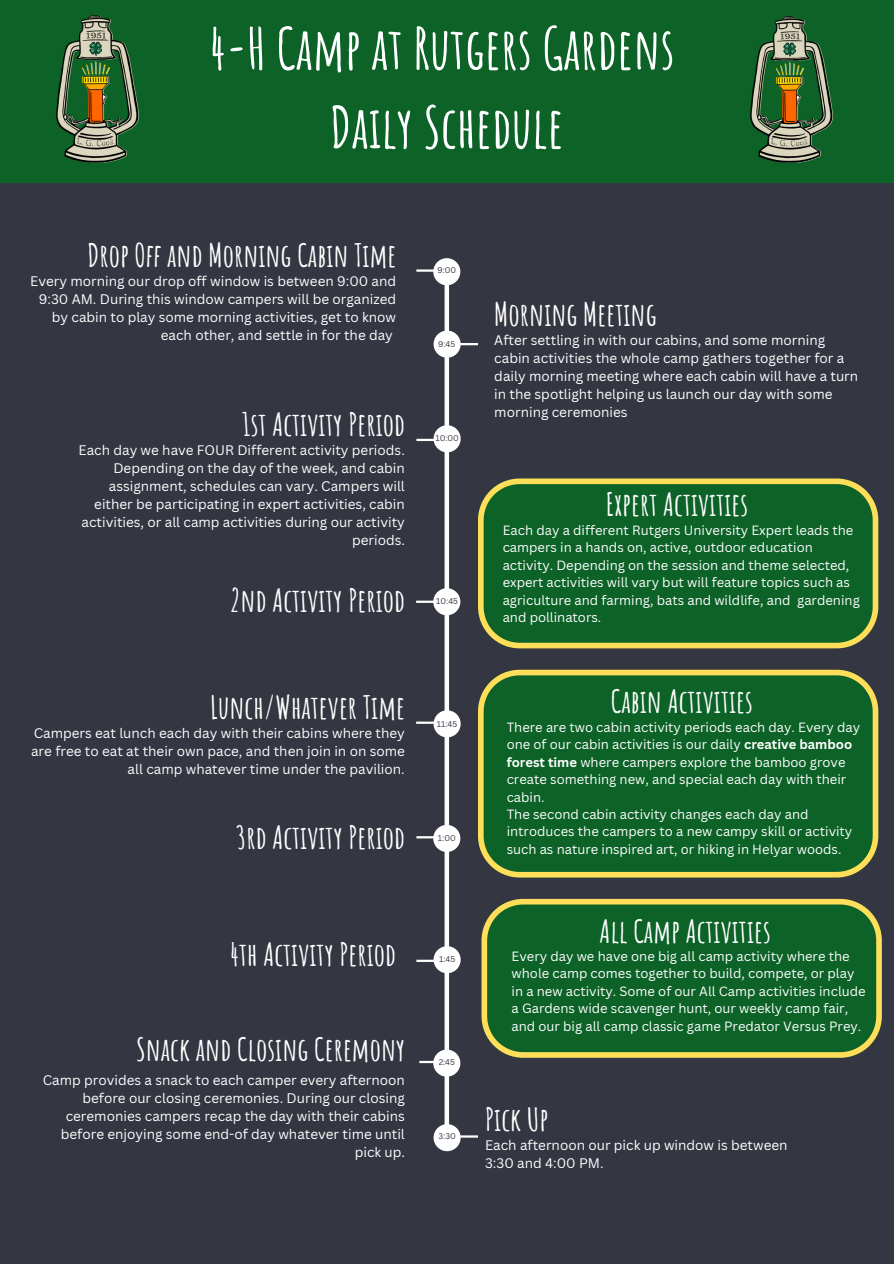
<style>
.page{position:relative;width:894px;height:1264px;background:#fff}
.page>*{position:absolute;margin:0;border:0;box-sizing:border-box;transform-origin:0 0}
.t1{font:700 57px "Amatic SC";color:#fff}
.t2{font:700 31.5px "Amatic SC";color:#fff}
.t3{font:13.5px/18px "Canva Sans";color:#fff;text-align:right}
.t4{font:13.05px/17.4px "Canva Sans";color:#fff}
.t5{font:8.1px "Canva Sans";color:#343641}
.s1{font-weight:700}
</style>
<div class="page">
<div style="left:0;top:0;width:893px;height:1263px;background:#343641"></div>
<div style="left:0;top:0;width:893px;height:182px;background:#0c6227"></div>
<div style="left:444px;top:272px;width:5px;height:865px;background:#fff"></div>
<div style="left:433px;top:258px;width:27px;height:27px;background:#fff;border-radius:50%"></div>
<div style="left:433px;top:1124px;width:27px;height:27px;background:#fff;border-radius:50%"></div>
<div style="left:433px;top:330px;width:27px;height:28px;background:#fff;border-radius:50%"></div>
<div style="left:433px;top:425px;width:27px;height:27px;background:#fff;border-radius:50%"></div>
<div style="left:433px;top:588px;width:27px;height:27px;background:#fff;border-radius:50%"></div>
<div style="left:433px;top:710px;width:27px;height:27px;background:#fff;border-radius:50%"></div>
<div style="left:433px;top:824px;width:27px;height:28px;background:#fff;border-radius:50%"></div>
<div style="left:433px;top:946px;width:27px;height:27px;background:#fff;border-radius:50%"></div>
<div style="left:433px;top:1049px;width:27px;height:27px;background:#fff;border-radius:50%"></div>
<hr style="left:416px;top:439px;width:25px;height:2px;background:#fff">
<hr style="left:452px;top:343px;width:26px;height:2px;background:#fff">
<hr style="left:416px;top:269px;width:25px;height:3px;background:#fff">
<hr style="left:416px;top:600px;width:25px;height:3px;background:#fff">
<hr style="left:416px;top:721px;width:25px;height:2px;background:#fff">
<hr style="left:416px;top:836px;width:25px;height:2px;background:#fff">
<hr style="left:416px;top:959px;width:25px;height:2px;background:#fff">
<hr style="left:419px;top:1060px;width:25px;height:3px;background:#fff">
<hr style="left:452px;top:1135px;width:26px;height:2px;background:#fff">
<svg style="left:478px;top:478px;width:400px;height:170px"></svg>
<svg style="left:478px;top:669px;width:400px;height:208px"></svg>
<svg style="left:481px;top:898px;width:400px;height:159px"></svg>
<img style="left:56px;top:15px;width:84px;height:148px">
<img style="left:750px;top:16px;width:84px;height:148px">
<p class="t1" style="left:208px;top:12px;width:467px">4-H Camp at Rutgers Gardens</p>
<p class="t1" style="left:330px;top:90px;width:235px">Daily Schedule</p>
<p class="t2" style="left:87px;top:235px;width:310px">Drop Off and Morning Cabin Time</p>
<p class="t3" style="left:30px;top:271px;width:367px">Every morning our drop off window is between 9:00 and 9:30 AM. During this window campers will be organized by cabin to play some morning activities, get to know each other, and settle in for the day</p>
<p class="t2" style="left:242px;top:404px;width:164px">1st Activity Period</p>
<p class="t3" style="left:79px;top:441px;width:328px">Each day we have FOUR Different activity periods.<br>Depending on the day of the week, and cabin assignment, schedules can vary. Campers will either be participating in expert activities, cabin activities, or all camp activities during our activity periods.</p>
<p class="t2" style="left:230px;top:580px;width:177px">2nd Activity Period</p>
<p class="t2" style="left:210px;top:687px;width:196px">Lunch/Whatever Time</p>
<p class="t3" style="left:31px;top:724px;width:375px">Campers eat lunch each day with their cabins where they are free to eat at their own pace, and then join in on some all camp whatever time under the pavilion.</p>
<p class="t2" style="left:236px;top:817px;width:171px">3rd Activity Period</p>
<p class="t2" style="left:229px;top:934px;width:168px">4th Activity Period</p>
<p class="t2" style="left:136px;top:1029px;width:270px">Snack and Closing Ceremony</p>
<p class="t3" style="left:43px;top:1071px;width:363px">Camp provides a snack to each camper every afternoon before our closing ceremonies. During our closing ceremonies campers recap the day with their cabins before enjoying some end-of day whatever time until pick up.</p>
<p class="t5" style="left:437px;top:265px;width:20px">9:00</p>
<p class="t5" style="left:438px;top:338px;width:19px">9:45</p>
<p class="t5" style="left:435px;top:433px;width:25px">10:00</p>
<p class="t5" style="left:436px;top:596px;width:23px">10:45</p>
<p class="t5" style="left:437px;top:718px;width:22px">11:45</p>
<p class="t5" style="left:438px;top:832px;width:19px">1:00</p>
<p class="t5" style="left:439px;top:953px;width:18px">1:45</p>
<p class="t5" style="left:438px;top:1056px;width:18px">2:45</p>
<p class="t5" style="left:438px;top:1130px;width:19px">3:30</p>
<p class="t2" style="left:494px;top:294px;width:164px">Morning Meeting</p>
<p class="t3" style="left:494px;top:331px;width:365px;text-align:left">After settling in with our cabins, and some morning cabin activities the whole camp gathers together for a daily morning meeting where each cabin will have a turn in the spotlight helping us launch our day with some morning ceremonies</p>
<p class="t2" style="left:605px;top:484px;width:144px">Expert Activities</p>
<p class="t4" style="left:502px;top:521px;width:358px">Each day a different Rutgers University Expert leads the campers in a hands on, active, outdoor education activity. Depending on the session and theme selected, expert activities will vary but will feature topics such as agriculture and farming, bats and wildlife, and gardening and pollinators.</p>
<p class="t2" style="left:610px;top:681px;width:144px">Cabin Activities</p>
<p class="t4" style="left:506px;top:718px;width:355px">There are two cabin activity periods each day. Every day one of our cabin activities is our daily <span class="s1">creative bamboo forest time</span> where campers explore the bamboo grove create something new, and special each day with their cabin.</p>
<p class="t4" style="left:506px;top:805px;width:347px">The second cabin activity changes each day and introduces the campers to a new campy skill or activity such as nature inspired art, or hiking in Helyar woods.</p>
<p class="t2" style="left:599px;top:910px;width:173px">All Camp Activities</p>
<p class="t4" style="left:511px;top:947px;width:355px">Every day we have one big all camp activity where the whole camp comes together to build, compete, or play in a new activity. Some of our All Camp activities include a Gardens wide scavenger hunt, our weekly camp fair, and our big all camp classic game Predator Versus Prey.</p>
<p class="t2" style="left:485px;top:1098px;width:65px">Pick Up</p>
<p class="t3" style="left:485px;top:1135px;width:304px;text-align:left">Each afternoon our pick up window is between<br>3:30 and 4:00 PM.</p>
</div>
